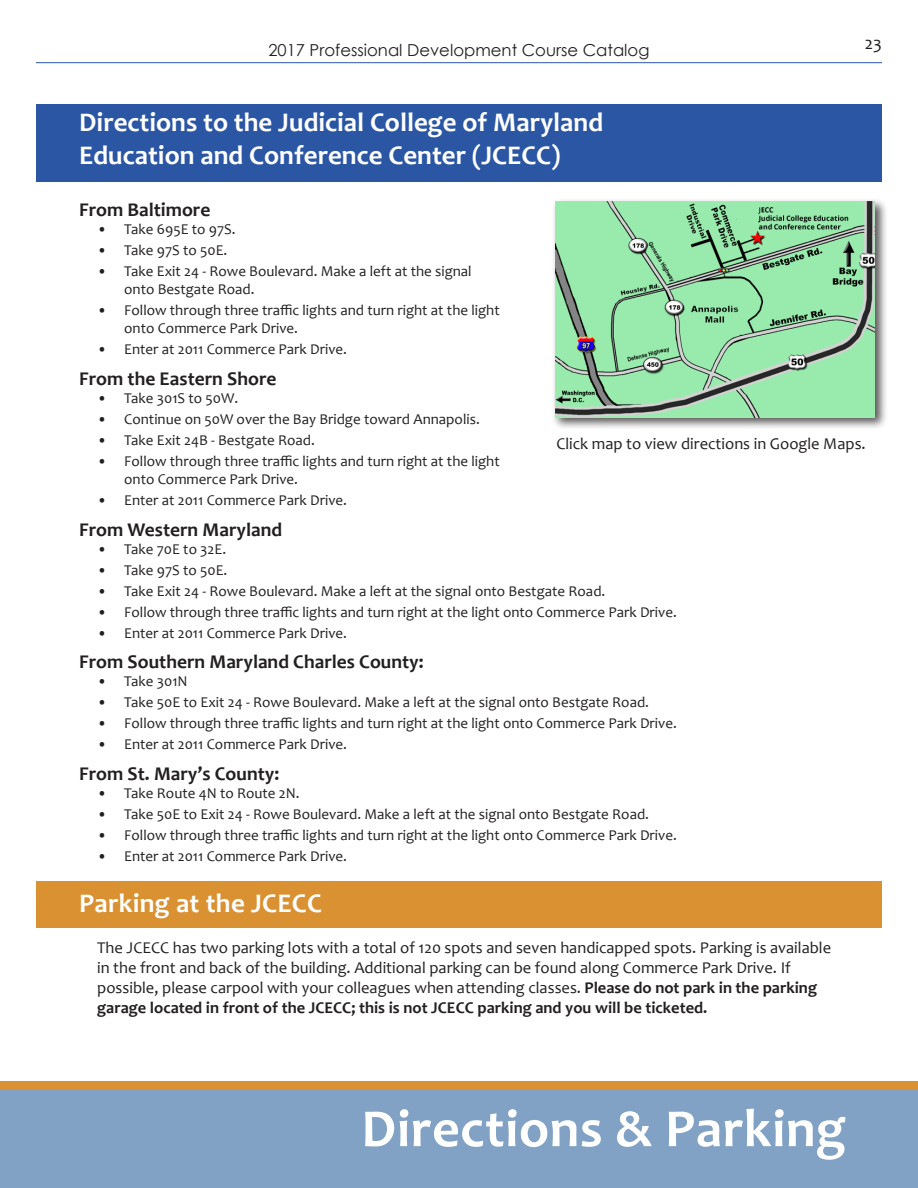
<style>
.page{position:relative;width:918px;height:1188px;background:#fff}
.page>*{position:absolute;margin:0;border:0;box-sizing:border-box;transform-origin:0 0}
.Heading_Month{font:700 54px "Candara";letter-spacing:.01em;color:#fff}
.Text{font:700 27px/32.4px "Candara";color:#fff}
.Heading_Month-2{font:700 27px "Candara";letter-spacing:.01em;color:#fff}
.Text-2{font:700 19.5px "Candara";color:#231f20}
.t1{font:18px "Candara";color:#231f20}
.Course_Description{font:16.5px/19.8px "Candara";color:#231f20}
.t2{font:16.5px "Century Gothic";color:#231f20}
.Bullet_List{font:16.5px "Candara";color:#231f20}
.Text-3{font:15px/18px "Candara";color:#231f20}
.s1{font-weight:700}
</style>
<div class="page">
<hr style="left:36px;top:62px;width:846px;height:1px;background:#2a56a4">
<div style="left:36px;top:104px;width:846px;height:78px;background:#2a56a4"></div>
<div style="left:36px;top:881px;width:846px;height:47px;background:#da9131"></div>
<div style="left:0;top:1085px;width:918px;height:103px;background:#81a2c4"></div>
<div style="left:0;top:1081px;width:918px;height:8px;background:#da9131"></div>
<div style="left:551px;top:198px;width:337px;height:232px;background:#231f20;opacity:.75"></div>
<img style="left:555px;top:202px;width:320px;height:215px">
<p class="t2" style="left:268px;top:38px;width:383px">2017 Professional Development Course Catalog</p>
<p class="Text" style="left:79px;top:106px;width:526px">Directions to the Judicial College of Maryland<br>Education and Conference Center (JCECC)</p>
<p class="t1" style="left:865px;top:32px;width:19px">23</p>
<p class="Text-2" style="left:79px;top:197px;width:133px">From Baltimore</p>
<p class="Text-3" style="left:97px;top:220px;width:140px">• Take 695E to 97S.</p>
<p class="Text-3" style="left:97px;top:241px;width:132px">• Take 97S to 50E.</p>
<p class="Text-3" style="left:124px;top:262px;width:349px;text-indent:-27px">• Take Exit 24 - Rowe Boulevard. Make a left at the signal onto Bestgate Road.</p>
<p class="Text-3" style="left:124px;top:301px;width:377px;text-indent:-27px">• Follow through three traffic lights and turn right at the light onto Commerce Park Drive.</p>
<p class="Text-3" style="left:97px;top:340px;width:251px">• Enter at 2011 Commerce Park Drive.</p>
<p class="Text-2" style="left:79px;top:366px;width:199px">From the Eastern Shore</p>
<p class="Text-3" style="left:97px;top:389px;width:143px">• Take 301S to 50W.</p>
<p class="Text-3" style="left:97px;top:410px;width:384px">• Continue on 50W over the Bay Bridge toward Annapolis.</p>
<p class="Text-3" style="left:97px;top:431px;width:219px">• Take Exit 24B - Bestgate Road.</p>
<p class="Text-3" style="left:124px;top:452px;width:377px;text-indent:-27px">• Follow through three traffic lights and turn right at the light onto Commerce Park Drive.</p>
<p class="Text-3" style="left:97px;top:491px;width:251px">• Enter at 2011 Commerce Park Drive.</p>
<p class="Text-2" style="left:79px;top:517px;width:204px">From Western Maryland</p>
<p class="Text-3" style="left:97px;top:540px;width:130px">• Take 70E to 32E.</p>
<p class="Text-3" style="left:97px;top:561px;width:132px">• Take 97S to 50E.</p>
<p class="Text-3" style="left:97px;top:582px;width:510px">• Take Exit 24 - Rowe Boulevard. Make a left at the signal onto Bestgate Road.</p>
<p class="Text-3" style="left:97px;top:603px;width:581px">• Follow through three traffic lights and turn right at the light onto Commerce Park Drive.</p>
<p class="Text-3" style="left:97px;top:624px;width:251px">• Enter at 2011 Commerce Park Drive.</p>
<p class="Text-2" style="left:79px;top:650px;width:346px">From Southern Maryland Charles County:</p>
<p class="Text-3" style="left:97px;top:672px;width:92px">• Take 301N</p>
<p class="Text-3" style="left:97px;top:693px;width:553px">• Take 50E to Exit 24 - Rowe Boulevard. Make a left at the signal onto Bestgate Road.</p>
<p class="Text-3" style="left:97px;top:714px;width:581px">• Follow through three traffic lights and turn right at the light onto Commerce Park Drive.</p>
<p class="Text-3" style="left:97px;top:735px;width:251px">• Enter at 2011 Commerce Park Drive.</p>
<p class="Text-2" style="left:79px;top:762px;width:202px">From St. Mary’s County:</p>
<p class="Text-3" style="left:97px;top:784px;width:204px">• Take Route 4N to Route 2N.</p>
<p class="Text-3" style="left:97px;top:805px;width:553px">• Take 50E to Exit 24 - Rowe Boulevard. Make a left at the signal onto Bestgate Road.</p>
<p class="Text-3" style="left:97px;top:826px;width:581px">• Follow through three traffic lights and turn right at the light onto Commerce Park Drive.</p>
<p class="Text-3" style="left:97px;top:847px;width:251px">• Enter at 2011 Commerce Park Drive.</p>
<p class="Heading_Month-2" style="left:79px;top:887px;width:244px">Parking at the JCECC</p>
<p class="Course_Description" style="left:97px;top:938px;width:736px">The JCECC has two parking lots with a total of 120 spots and seven handicapped spots. Parking is available in the front and back of the building. Additional parking can be found along Commerce Park Drive. If possible, please carpool with your colleagues when attending classes. <span class="s1">Please do not park in the parking garage located in front of the JCECC; this is not JCECC parking and you will be ticketed.</span></p>
<p class="Bullet_List" style="left:556px;top:433px;width:311px">Click map to view directions in Google Maps.</p>
<p class="Heading_Month" style="left:361px;top:1095px;width:486px">Directions &amp; Parking</p>
</div>
